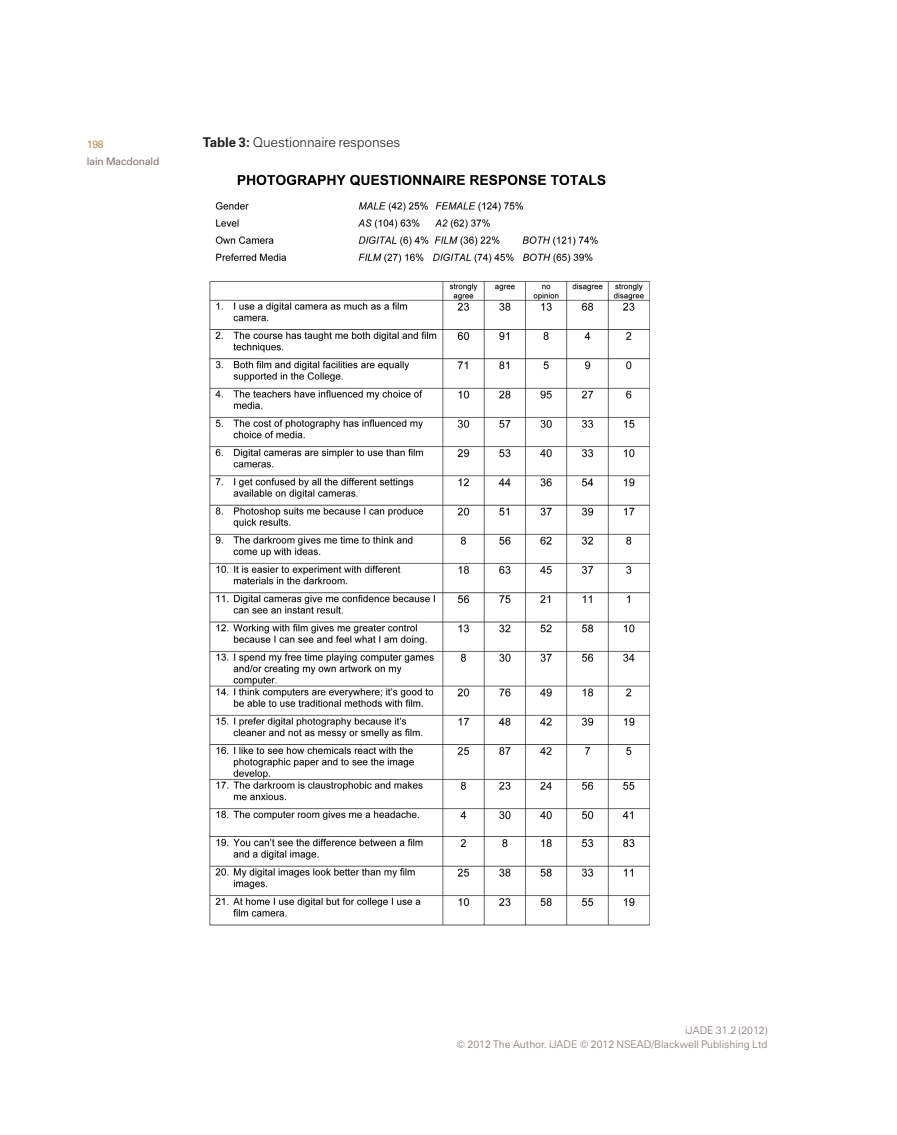
<style>
.page{position:relative;width:897px;height:1135px;background:#fff}
.page>*{position:absolute;margin:0;border:0;box-sizing:border-box;transform-origin:0 0}
.t1{font:300 13.5px "Zurich BT";letter-spacing:-.015em;color:#231f20}
.t2{font:300 10.5px/13.5px "Zurich BT";color:#7d716c;text-align:right}
.t3{font:10.5px "Zurich BT";letter-spacing:-.005em;color:#7d716c}
.t4{font:10.5px "Zurich BT";color:#b48f54}
.s1{font-weight:700}
</style>
<div class="page">
<img style="left:209px;top:174px;width:440px;height:658px">
<img style="left:209px;top:832px;width:440px;height:94px">
<p class="t4" style="left:87px;top:138px;width:18px">198</p>
<p class="t3" style="left:87px;top:155px;width:74px">Iain Macdonald</p>
<p class="t1" style="left:203px;top:134px;width:199px"><span class="s1">Table 3:</span> Questionnaire responses</p>
<p class="t2" style="left:456px;top:1023px;width:312px">iJADE 31.2 (2012)<br>© 2012 The Author. iJADE © 2012 NSEAD/Blackwell Publishing Ltd</p>
</div>
